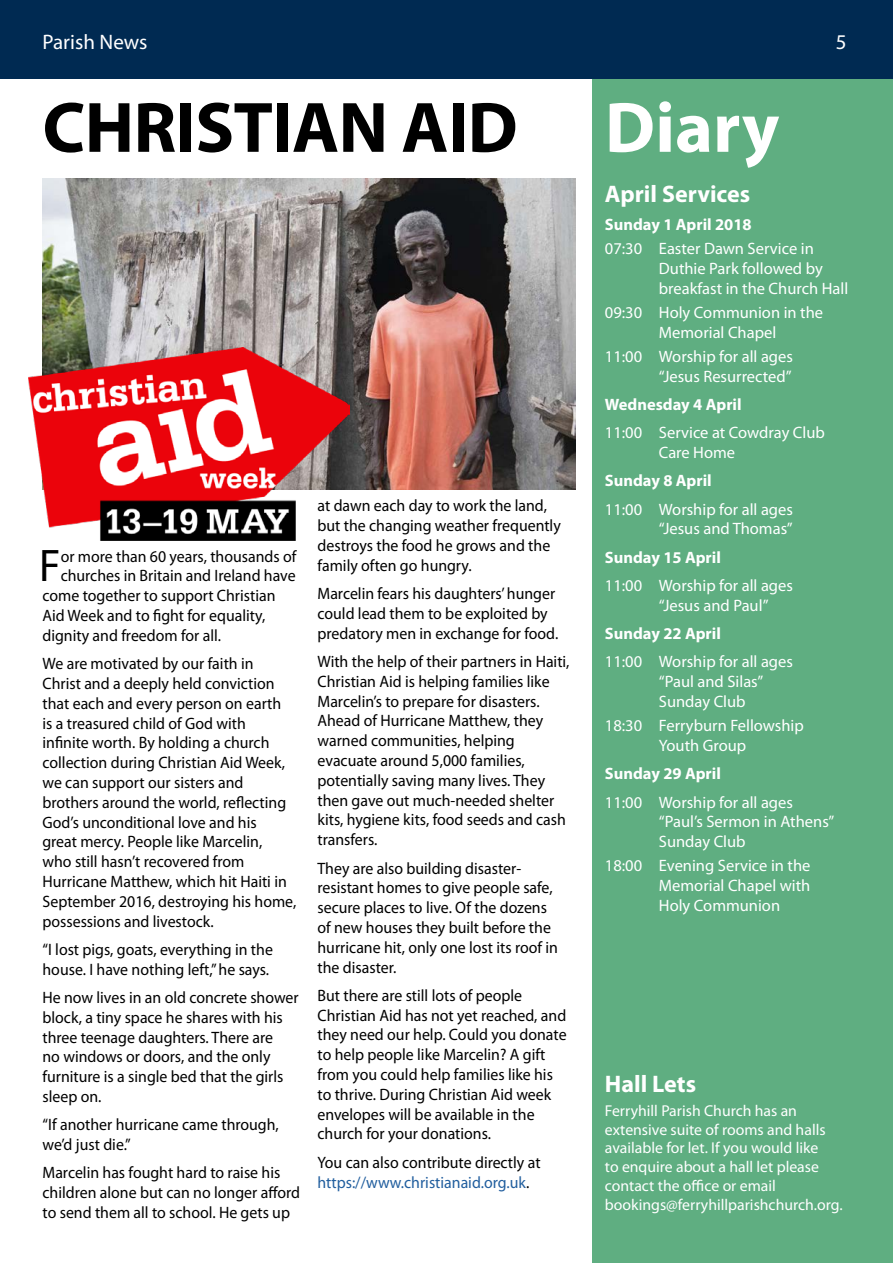
<style>
.page{position:relative;width:893px;height:1263px;background:#fff}
.page>*{position:absolute;margin:0;border:0;box-sizing:border-box;transform-origin:0 0}
.t1{font:700 72px "Myriad Pro";letter-spacing:-.01em;color:#000}
.t2{font:700 72px "Myriad Pro";color:#fff}
.t3{font:45.9px "Myriad Pro";color:#000;scale:.96 1}
.t4{font:700 24px "Myriad Pro";color:#fff}
.t5{font:21px "Myriad Pro";color:#fff}
.t6{font:16.5px/19.8px "Myriad Pro";color:#000;scale:.96 1}
.t7{font:16.5px/19.8px "Myriad Pro";color:#fff}
.t8{font:700 16.5px "Myriad Pro";color:#fff}
.t9{font:15.75px/18.9px "Myriad Pro";color:#fff}
.s1{color:#215e9e}
</style>
<div class="page">
<div style="left:592px;top:79px;width:301px;height:1184px;background:#5fae81"></div>
<div style="left:0;top:0;width:893px;height:15px;background:#002a52"></div>
<div style="left:0;top:15px;width:893px;height:28px;background:#002a52"></div>
<div style="left:0;top:43px;width:893px;height:36px;background:#002a52"></div>
<img style="left:43px;top:178px;width:532px;height:311px">
<img style="left:29px;top:348px;width:321px;height:193px">
<p class="t5" style="left:43px;top:29px;width:107px">Parish News</p>
<p class="t5" style="left:836px;top:29px;width:12px">5</p>
<h1 class="t1" style="left:43px;top:81px;width:477px">CHRISTIAN AID</h1>
<h2 class="t3" style="left:39px;top:538px;width:24px">F</h2>
<p class="t6" style="left:61px;top:546px;width:247px">or more than 60 years, thousands of</p>
<p class="t6" style="left:61px;top:566px;width:246px">churches in Britain and Ireland have</p>
<p class="t6" style="left:43px;top:585px;width:244px">come together to support Christian</p>
<p class="t6" style="left:43px;top:605px;width:234px">Aid Week and to fight for equality,</p>
<p class="t6" style="left:43px;top:625px;width:187px">dignity and freedom for all.</p>
<p class="t6" style="left:43px;top:653px;width:266px">We are motivated by our faith in<br>Christ and a deeply held conviction that each and every person on earth<br>is a treasured child of God with infinite worth. By holding a church collection during Christian Aid Week, we can support our sisters and brothers around the world, reflecting God’s unconditional love and his<br>great mercy. People like Marcelin,<br>who still hasn’t recovered from Hurricane Matthew, which hit Haiti in September 2016, destroying his home, possessions and livestock.</p>
<p class="t6" style="left:43px;top:939px;width:242px">“I lost pigs, goats, everything in the house. I have nothing left,” he says.</p>
<p class="t6" style="left:43px;top:987px;width:268px">He now lives in an old concrete shower block, a tiny space he shares with his three teenage daughters. There are<br>no windows or doors, and the only furniture is a single bed that the girls sleep on.</p>
<p class="t6" style="left:43px;top:1114px;width:248px">“If another hurricane came through, we’d just die.”</p>
<p class="t6" style="left:43px;top:1163px;width:270px">Marcelin has fought hard to raise his children alone but can no longer afford to send them all to school. He gets up</p>
<p class="t6" style="left:317px;top:496px;width:255px">at dawn each day to work the land, but the changing weather frequently destroys the food he grows and the family often go hungry.</p>
<p class="t6" style="left:317px;top:583px;width:252px">Marcelin fears his daughters’ hunger could lead them to be exploited by predatory men in exchange for food.</p>
<p class="t6" style="left:317px;top:651px;width:264px">With the help of their partners in Haiti, Christian Aid is helping families like Marcelin’s to prepare for disasters.<br>Ahead of Hurricane Matthew, they warned communities, helping evacuate around 5,000 families, potentially saving many lives. They then gave out much-needed shelter kits, hygiene kits, food seeds and cash transfers.</p>
<p class="t6" style="left:317px;top:858px;width:252px">They are also building disaster&shy;resistant homes to give people safe, secure places to live. Of the dozens of new houses they built before the hurricane hit, only one lost its roof in the disaster.</p>
<p class="t6" style="left:317px;top:985px;width:261px">But there are still lots of people Christian Aid has not yet reached, and they need our help. Could you donate to help people like Marcelin? A gift from you could help families like his to thrive. During Christian Aid week envelopes will be available in the church for your donations.</p>
<p class="t6" style="left:317px;top:1152px;width:234px">You can also contribute directly at <span class="s1">https://www.christianaid.org.uk</span>.</p>
<h1 class="t2" style="left:605px;top:81px;width:176px">Diary</h1>
<h3 class="t4" style="left:605px;top:178px;width:147px">April Services</h3>
<p class="t8" style="left:605px;top:214px;width:148px">Sunday 1 April 2018</p>
<p class="t7" style="left:659px;top:239px;width:191px;text-indent:-54px">07:30 Easter Dawn Service in<br>Duthie Park followed by breakfast in the Church Hall</p>
<p class="t7" style="left:605px;top:302px;width:220px;text-align:center">09:30 Holy Communion in the<br>Memorial Chapel</p>
<p class="t7" style="left:605px;top:346px;width:190px;text-align:right">11:00 Worship for all ages “Jesus Resurrected”</p>
<p class="t8" style="left:605px;top:394px;width:138px">Wednesday 4 April</p>
<p class="t7" style="left:659px;top:422px;width:167px;text-indent:-54px">11:00 Service at Cowdray Club<br>Care Home</p>
<p class="t8" style="left:605px;top:470px;width:108px">Sunday 8 April</p>
<p class="t7" style="left:605px;top:499px;width:190px;text-align:right">11:00 Worship for all ages “Jesus and Thomas”</p>
<p class="t8" style="left:605px;top:546px;width:118px">Sunday 15 April</p>
<p class="t7" style="left:659px;top:575px;width:136px;text-indent:-54px">11:00 Worship for all ages “Jesus and Paul”</p>
<p class="t8" style="left:605px;top:623px;width:118px">Sunday 22 April</p>
<p class="t7" style="left:659px;top:652px;width:136px;text-indent:-54px">11:00 Worship for all ages “Paul and Silas”<br>Sunday Club</p>
<p class="t7" style="left:605px;top:715px;width:200px;text-align:center">18:30 Ferryburn Fellowship<br>Youth Group</p>
<p class="t8" style="left:605px;top:763px;width:118px">Sunday 29 April</p>
<p class="t7" style="left:659px;top:792px;width:177px;text-indent:-54px">11:00 Worship for all ages “Paul’s Sermon in Athens”<br>Sunday Club</p>
<p class="t7" style="left:659px;top:855px;width:153px;text-align:justify;text-indent:-54px">18:00 Evening Service in the Memorial Chapel with Holy Communion</p>
<h3 class="t4" style="left:605px;top:1069px;width:93px">Hall Lets</h3>
<p class="t9" style="left:605px;top:1100px;width:239px">Ferryhill Parish Church has an extensive suite of rooms and halls available for let. If you would like<br>to enquire about a hall let please contact the office or email bookings@ferryhillparishchurch.org.</p>
</div>
